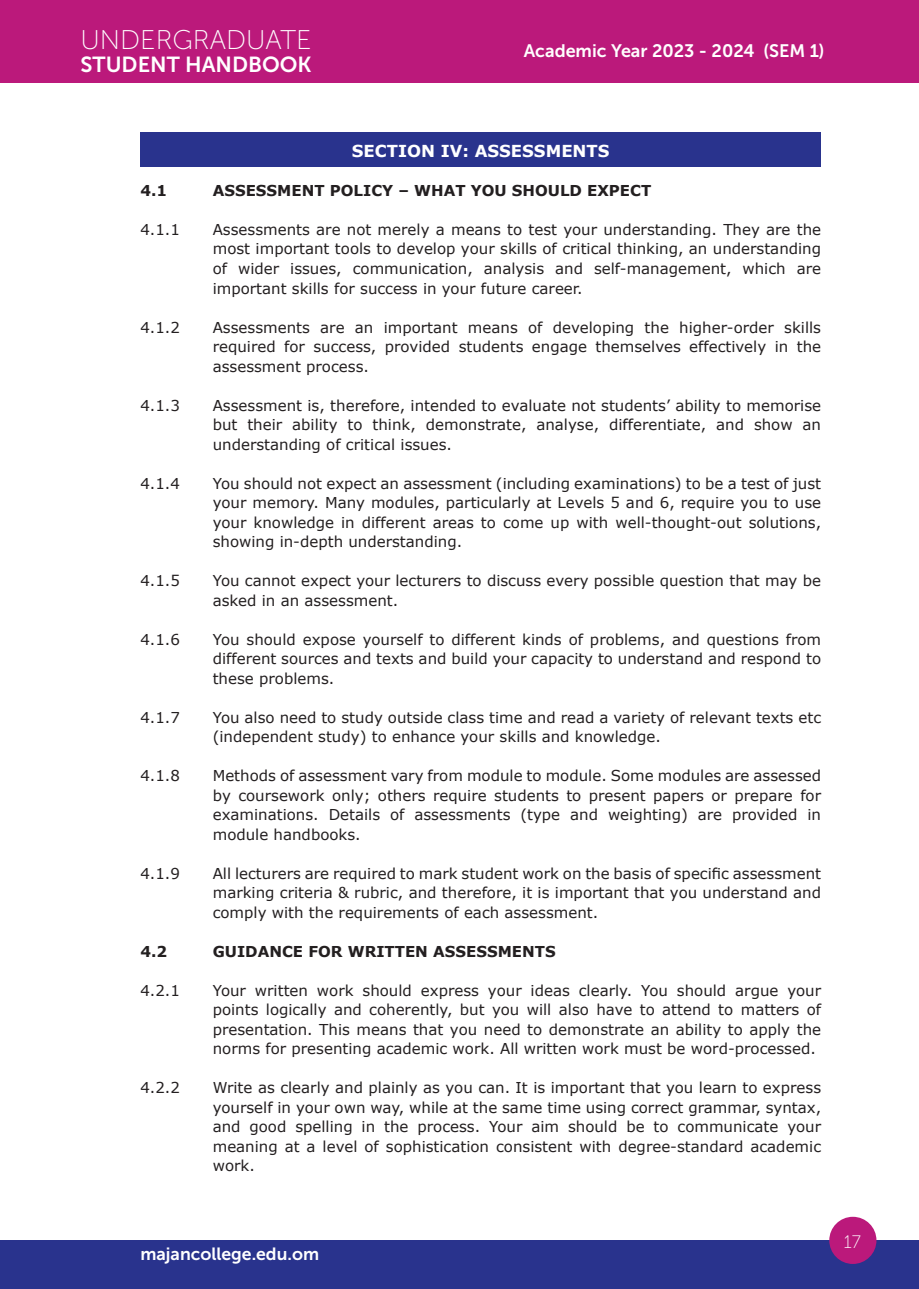
<style>
.page{position:relative;width:919px;height:1289px;background:#fff}
.page>*{position:absolute;margin:0;border:0;box-sizing:border-box;transform-origin:0 0}
.t1{font:27px "Museo Sans 100";color:#fff}
.t2{font:21.75px "Museo Sans 700";color:#fff}
.t3{font:18px "Museo Sans 700";color:#fff}
.t4{font:18px "Museo Sans 100";color:#fff}
.t5{font:17.55px "Museo Sans 700";color:#fff}
.t6{font:700 16.5px "Verdana";color:#fff}
.t7{font:15px/19.5px "Verdana";color:#231f20;text-align:justify}
.t8{font:700 15px "Verdana";color:#231f20}
</style>
<div class="page">
<div style="left:0;top:0;width:13px;height:83px;background:#bb197b"></div>
<div style="left:0;top:1240px;width:13px;height:48px;background:#29338d"></div>
<div style="left:13px;top:0;width:905px;height:83px;background:#bb197b"></div>
<div style="left:13px;top:1240px;width:905px;height:48px;background:#29338d"></div>
<div style="left:829px;top:1216px;width:47px;height:47px;background:#bb197b;border-radius:50%"></div>
<div style="left:140px;top:132px;width:681px;height:35px;background:#29338d"></div>
<h1 class="t1" style="left:81px;top:25px;width:232px">UNDERGRADUATE</h1>
<h2 class="t2" style="left:81px;top:53px;width:232px">STUDENT HANDBOOK</h2>
<p class="t3" style="left:523px;top:40px;width:302px">Academic Year 2023 - 2024 (SEM 1)</p>
<p class="t6" style="left:352px;top:139px;width:259px">SECTION IV: ASSESSMENTS</p>
<p class="t8" style="left:140px;top:180px;width:28px">4.1</p>
<p class="t8" style="left:213px;top:180px;width:440px">ASSESSMENT POLICY – WHAT YOU SHOULD EXPECT</p>
<p class="t7" style="left:140px;top:219px;width:41px">4.1.1</p>
<p class="t7" style="left:213px;top:219px;width:610px">Assessments are not merely a means to test your understanding. They are the most important tools to develop your skills of critical thinking, an understanding of wider issues, communication, analysis and self-management, which are important skills for success in your future career.</p>
<p class="t7" style="left:140px;top:317px;width:41px">4.1.2</p>
<p class="t7" style="left:213px;top:317px;width:610px">Assessments are an important means of developing the higher-order skills required for success, provided students engage themselves effectively in the assessment process.</p>
<p class="t7" style="left:140px;top:395px;width:41px">4.1.3</p>
<p class="t7" style="left:213px;top:395px;width:610px">Assessment is, therefore, intended to evaluate not students’ ability to memorise but their ability to think, demonstrate, analyse, differentiate, and show an understanding of critical issues.</p>
<p class="t7" style="left:140px;top:473px;width:41px">4.1.4</p>
<p class="t7" style="left:213px;top:473px;width:610px">You should not expect an assessment (including examinations) to be a test of just your memory. Many modules, particularly at Levels 5 and 6, require you to use your knowledge in different areas to come up with well-thought-out solutions, showing in-depth understanding.</p>
<p class="t7" style="left:140px;top:570px;width:41px">4.1.5</p>
<p class="t7" style="left:213px;top:570px;width:610px">You cannot expect your lecturers to discuss every possible question that may be asked in an assessment.</p>
<p class="t7" style="left:140px;top:629px;width:41px">4.1.6</p>
<p class="t7" style="left:213px;top:629px;width:610px">You should expose yourself to different kinds of problems, and questions from different sources and texts and build your capacity to understand and respond to these problems.</p>
<p class="t7" style="left:140px;top:707px;width:41px">4.1.7</p>
<p class="t7" style="left:213px;top:707px;width:610px">You also need to study outside class time and read a variety of relevant texts etc (independent study) to enhance your skills and knowledge.</p>
<p class="t7" style="left:140px;top:765px;width:41px">4.1.8</p>
<p class="t7" style="left:213px;top:765px;width:610px">Methods of assessment vary from module to module. Some modules are assessed by coursework only; others require students to present papers or prepare for examinations. Details of assessments (type and weighting) are provided in module handbooks.</p>
<p class="t7" style="left:140px;top:863px;width:41px">4.1.9</p>
<p class="t7" style="left:213px;top:863px;width:610px">All lecturers are required to mark student work on the basis of specific assessment marking criteria &amp; rubric, and therefore, it is important that you understand and comply with the requirements of each assessment.</p>
<p class="t8" style="left:140px;top:940px;width:28px">4.2</p>
<p class="t8" style="left:213px;top:940px;width:344px">GUIDANCE FOR WRITTEN ASSESSMENTS</p>
<p class="t7" style="left:140px;top:980px;width:41px">4.2.1</p>
<p class="t7" style="left:213px;top:980px;width:610px">Your written work should express your ideas clearly. You should argue your points logically and coherently, but you will also have to attend to matters of presentation. This means that you need to demonstrate an ability to apply the norms for presenting academic work. All written work must be word-processed.</p>
<p class="t7" style="left:140px;top:1077px;width:41px">4.2.2</p>
<p class="t7" style="left:213px;top:1077px;width:610px">Write as clearly and plainly as you can. It is important that you learn to express yourself in your own way, while at the same time using correct grammar, syntax, and good spelling in the process. Your aim should be to communicate your meaning at a level of sophistication consistent with degree-standard academic work.</p>
<p class="t5" style="left:140px;top:1243px;width:180px">majancollege.edu.om</p>
<p class="t4" style="left:843px;top:1231px;width:19px">17</p>
</div>
